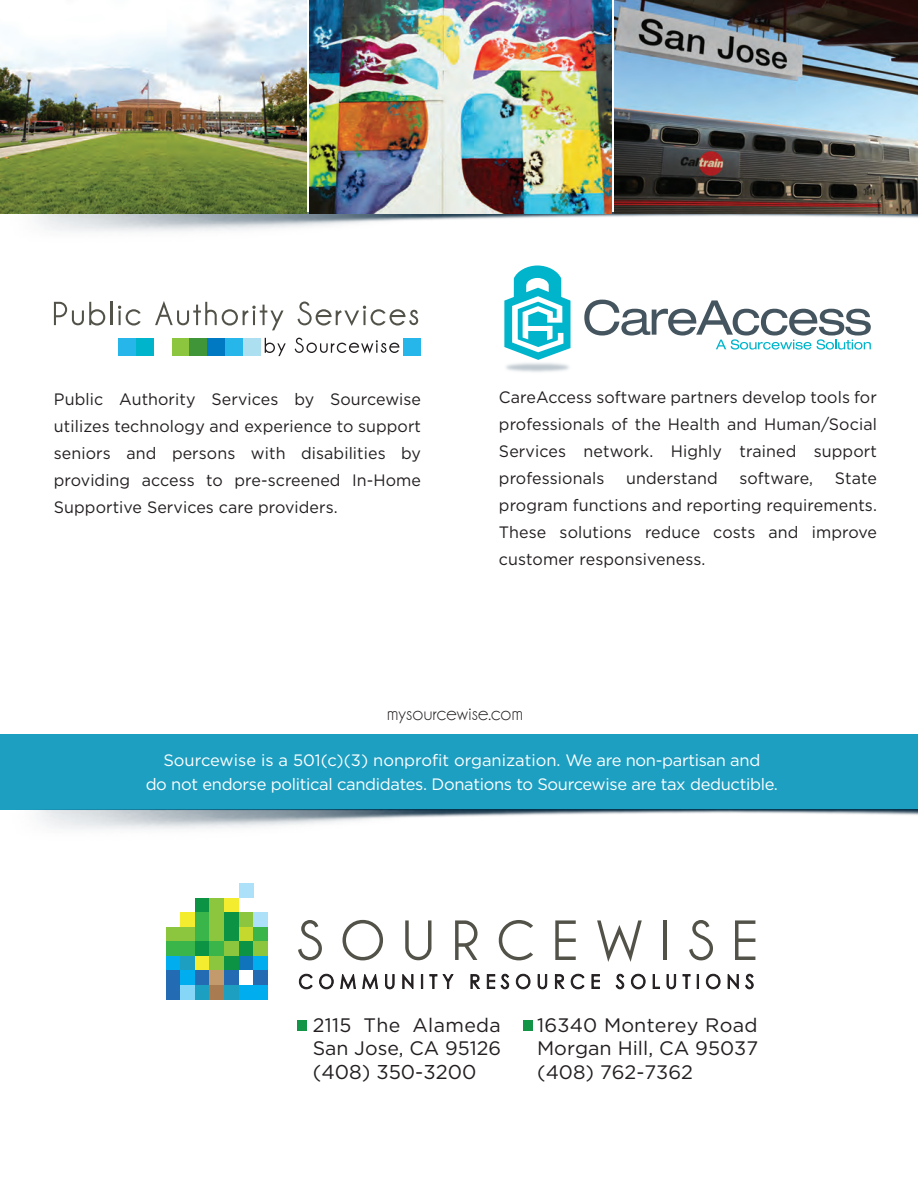
<style>
.page{position:relative;width:918px;height:1188px;background:#fff}
.page>*{position:absolute;margin:0;border:0;box-sizing:border-box;transform-origin:0 0}
.t1{font:20.1px "Champagne&Limousines";letter-spacing:.005em;color:#231f20}
.t2{font:20.1px "Gotham";color:#231f20}
.t3{font:19.5px/23.4px "Gotham";color:#231f20;text-align:justify}
.t4{font:19.5px/23.4px "Gotham";letter-spacing:.02em;color:#231f20}
.t5{font:16.5px/27px "Gotham";letter-spacing:.005em;color:#231f20;text-align:justify}
.t6{font:16.5px/24px "Gotham";letter-spacing:-.02em;color:#fff;text-align:center}
</style>
<div class="page">
<div style="left:0;top:735px;width:918px;height:75px;background:#1d9fc2"></div>
<img style="left:37px;top:810px;width:881px;height:20px">
<img style="left:35px;top:212px;width:883px;height:20px">
<img style="left:309px;top:1px;width:303px;height:213px">
<img style="left:614px;top:0;width:304px;height:214px">
<img style="left:0;top:0;width:307px;height:214px">
<svg style="left:585px;top:300px;width:286px;height:50px"></svg>
<img style="left:506px;top:310px;width:117px;height:62px">
<svg style="left:504px;top:266px;width:67px;height:94px"></svg>
<svg style="left:54px;top:302px;width:51px;height:24px"></svg>
<hr style="left:111px;top:302px;width:2px;height:23px;background:#535249">
<svg style="left:118px;top:306px;width:23px;height:20px"></svg>
<svg style="left:155px;top:301px;width:129px;height:29px"></svg>
<svg style="left:298px;top:302px;width:120px;height:24px"></svg>
<div style="left:243px;top:338px;width:17px;height:18px;background:#acdfef"></div>
<div style="left:119px;top:338px;width:17px;height:18px;background:#26b6ea"></div>
<div style="left:136px;top:338px;width:18px;height:18px;background:#00b5cb"></div>
<div style="left:172px;top:338px;width:17px;height:18px;background:#8bc63e"></div>
<div style="left:189px;top:338px;width:18px;height:18px;background:#3f9537"></div>
<div style="left:207px;top:338px;width:18px;height:18px;background:#0079c2"></div>
<div style="left:225px;top:338px;width:18px;height:18px;background:#26b6ea"></div>
<svg style="left:265px;top:338px;width:21px;height:18px"></svg>
<svg style="left:295px;top:338px;width:104px;height:15px"></svg>
<div style="left:403px;top:338px;width:18px;height:18px;background:#26b6ea"></div>
<div style="left:523px;top:1020px;width:10px;height:11px;background:#139547"></div>
<div style="left:297px;top:1020px;width:10px;height:11px;background:#139547"></div>
<div style="left:195px;top:898px;width:15px;height:15px;background:#0d9344"></div>
<div style="left:210px;top:898px;width:14px;height:15px;background:#8bc63e"></div>
<div style="left:224px;top:898px;width:15px;height:15px;background:#f4ed2f"></div>
<div style="left:181px;top:912px;width:14px;height:15px;background:#f4ed2f"></div>
<div style="left:195px;top:912px;width:15px;height:15px;background:#3ab54a"></div>
<div style="left:210px;top:912px;width:14px;height:15px;background:#8bc63e"></div>
<div style="left:224px;top:912px;width:15px;height:15px;background:#0d9344"></div>
<div style="left:239px;top:912px;width:14px;height:15px;background:#8bc63e"></div>
<div style="left:166px;top:927px;width:15px;height:15px;background:#8bc63e"></div>
<div style="left:181px;top:927px;width:14px;height:15px;background:#8bc63e"></div>
<div style="left:195px;top:927px;width:15px;height:15px;background:#3ab54a"></div>
<div style="left:210px;top:927px;width:14px;height:15px;background:#8bc63e"></div>
<div style="left:224px;top:927px;width:15px;height:15px;background:#0d9344"></div>
<div style="left:239px;top:927px;width:14px;height:15px;background:#c4d82d"></div>
<div style="left:253px;top:927px;width:15px;height:15px;background:#3ab54a"></div>
<div style="left:253px;top:912px;width:15px;height:15px;background:#ade1f9"></div>
<div style="left:166px;top:942px;width:15px;height:14px;background:#3ab54a"></div>
<div style="left:181px;top:942px;width:14px;height:14px;background:#3ab54a"></div>
<div style="left:195px;top:942px;width:15px;height:14px;background:#0d9344"></div>
<div style="left:210px;top:942px;width:14px;height:14px;background:#3ab54a"></div>
<div style="left:224px;top:942px;width:15px;height:14px;background:#8bc63e"></div>
<div style="left:239px;top:942px;width:14px;height:14px;background:#0d9344"></div>
<div style="left:253px;top:942px;width:15px;height:14px;background:#8bc63e"></div>
<div style="left:166px;top:956px;width:15px;height:15px;background:#00aeef"></div>
<div style="left:181px;top:956px;width:14px;height:15px;background:#1d9fc2"></div>
<div style="left:195px;top:956px;width:15px;height:15px;background:#f4ed2f"></div>
<div style="left:210px;top:956px;width:14px;height:15px;background:#8bc63e"></div>
<div style="left:224px;top:956px;width:15px;height:15px;background:#0d9344"></div>
<div style="left:239px;top:956px;width:14px;height:15px;background:#1074bc"></div>
<div style="left:253px;top:956px;width:15px;height:15px;background:#00aeef"></div>
<div style="left:166px;top:971px;width:15px;height:14px;background:#236cb3"></div>
<div style="left:181px;top:971px;width:14px;height:14px;background:#00aeef"></div>
<div style="left:195px;top:971px;width:15px;height:14px;background:#236cb3"></div>
<div style="left:210px;top:971px;width:14px;height:14px;background:#c39a6b"></div>
<div style="left:224px;top:971px;width:15px;height:14px;background:#236cb3"></div>
<div style="left:253px;top:971px;width:15px;height:14px;background:#236cb3"></div>
<div style="left:166px;top:985px;width:15px;height:15px;background:#236cb3"></div>
<div style="left:181px;top:985px;width:14px;height:15px;background:#86d6f7"></div>
<div style="left:195px;top:985px;width:15px;height:15px;background:#1d9fc2"></div>
<div style="left:210px;top:985px;width:14px;height:15px;background:#a97b50"></div>
<div style="left:224px;top:985px;width:15px;height:15px;background:#1d9fc2"></div>
<div style="left:239px;top:985px;width:14px;height:15px;background:#00aeef"></div>
<div style="left:239px;top:883px;width:14px;height:15px;background:#ade1f9"></div>
<div style="left:253px;top:985px;width:15px;height:15px;background:#00aeef"></div>
<svg style="left:298px;top:920px;width:24px;height:40px"></svg>
<svg style="left:343px;top:920px;width:40px;height:40px"></svg>
<svg style="left:405px;top:920px;width:26px;height:40px"></svg>
<svg style="left:455px;top:920px;width:23px;height:40px"></svg>
<svg style="left:499px;top:920px;width:34px;height:40px"></svg>
<svg style="left:555px;top:920px;width:21px;height:40px"></svg>
<svg style="left:597px;top:920px;width:45px;height:42px"></svg>
<hr style="left:663px;top:920px;width:4px;height:40px;background:#535249">
<svg style="left:689px;top:920px;width:24px;height:40px"></svg>
<svg style="left:735px;top:920px;width:20px;height:40px"></svg>
<svg style="left:299px;top:974px;width:13px;height:15px"></svg>
<svg style="left:319px;top:974px;width:14px;height:15px"></svg>
<svg style="left:341px;top:974px;width:15px;height:15px"></svg>
<svg style="left:363px;top:974px;width:15px;height:15px"></svg>
<svg style="left:385px;top:974px;width:9px;height:15px"></svg>
<svg style="left:403px;top:974px;width:10px;height:15px"></svg>
<svg style="left:421px;top:975px;width:2px;height:14px"></svg>
<svg style="left:430px;top:974px;width:7px;height:15px"></svg>
<svg style="left:443px;top:974px;width:10px;height:15px"></svg>
<svg style="left:471px;top:974px;width:9px;height:15px"></svg>
<svg style="left:487px;top:974px;width:8px;height:15px"></svg>
<svg style="left:501px;top:974px;width:8px;height:15px"></svg>
<svg style="left:516px;top:974px;width:14px;height:15px"></svg>
<svg style="left:538px;top:974px;width:9px;height:15px"></svg>
<svg style="left:555px;top:974px;width:9px;height:15px"></svg>
<svg style="left:571px;top:974px;width:13px;height:15px"></svg>
<svg style="left:592px;top:974px;width:8px;height:15px"></svg>
<svg style="left:616px;top:974px;width:8px;height:15px"></svg>
<svg style="left:631px;top:974px;width:14px;height:15px"></svg>
<svg style="left:653px;top:974px;width:7px;height:15px"></svg>
<svg style="left:667px;top:974px;width:9px;height:15px"></svg>
<svg style="left:683px;top:974px;width:7px;height:15px"></svg>
<svg style="left:697px;top:975px;width:2px;height:14px"></svg>
<svg style="left:706px;top:974px;width:14px;height:15px"></svg>
<svg style="left:728px;top:974px;width:11px;height:15px"></svg>
<svg style="left:745px;top:974px;width:8px;height:15px"></svg>
<p class="t5" style="left:54px;top:385px;width:369px">Public Authority Services by Sourcewise utilizes technology and experience to support seniors and persons with disabilities by providing access to pre-screened In-Home Supportive Services care providers.</p>
<p class="t5" style="left:499px;top:383px;width:380px">CareAccess software partners develop tools for professionals of the Health and Human/Social Services network. Highly trained support professionals</p>
<p class="t5" style="left:626px;top:464px;width:93px">understand</p>
<p class="t5" style="left:739px;top:464px;width:75px">software,</p>
<p class="t5" style="left:499px;top:464px;width:379px;text-indent:336px">State program functions and reporting requirements.<br>These solutions reduce costs and improve customer responsiveness.</p>
<p class="t1" style="left:387px;top:702px;width:137px">mysourcewise.com</p>
<p class="t6" style="left:146px;top:748px;width:634px">Sourcewise is a 501(c)(3) nonprofit organization. We are non-partisan and<br>do not endorse political candidates. Donations to Sourcewise are tax deductible.</p>
<p class="t4" style="left:313px;top:1013px;width:190px">2115 The Alameda<br>San Jose, CA 95126</p>
<p class="t2" style="left:313px;top:1059px;width:165px">(408) 350-3200</p>
<p class="t3" style="left:537px;top:1013px;width:223px">16340 Monterey Road Morgan Hill, CA 95037 (408) 762-7362</p>
</div>
